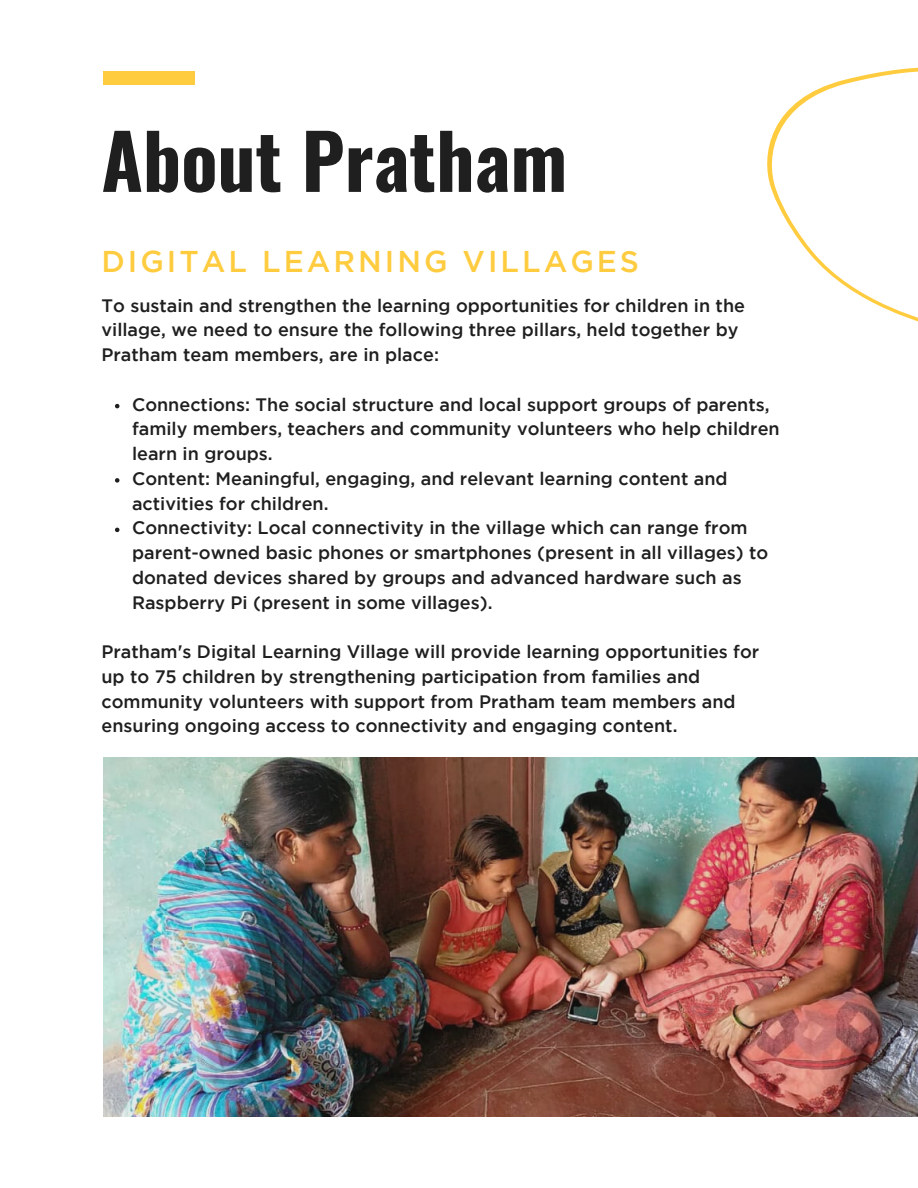
<style>
.page{position:relative;width:918px;height:1188px;background:#fff}
.page>*{position:absolute;margin:0;border:0;box-sizing:border-box;transform-origin:0 0}
.t1{font:700 75.45px "Oswald";color:#1f1f1f}
.t2{font:500 30px "Gotham";letter-spacing:.1em;color:#ffcc40}
.t3{font:500 18px/24.8px "Gotham";color:#1f1f1f}
</style>
<div class="page">
<svg style="left:115px;top:404px;width:4px;height:4px"></svg>
<svg style="left:115px;top:478px;width:4px;height:5px"></svg>
<svg style="left:115px;top:528px;width:4px;height:4px"></svg>
<div style="left:104px;top:72px;width:91px;height:13px;background:#ffcc40"></div>
<img style="left:104px;top:758px;width:814px;height:358px">
<svg style="left:767px;top:67px;width:151px;height:255px"></svg>
<h1 class="t1" style="left:101px;top:102px;width:467px">About Pratham</h1>
<h2 class="t2" style="left:101px;top:251px;width:539px">DIGITAL LEARNING VILLAGES</h2>
<p class="t3" style="left:101px;top:294px;width:645px">To sustain and strengthen the learning opportunities for children in the village, we need to ensure the following three pillars, held together by<br>Pratham team members, are in place:</p>
<p class="t3" style="left:132px;top:393px;width:649px">Connections: The social structure and local support groups of parents, family members, teachers and community volunteers who help children learn in groups.<br>Content: Meaningful, engaging, and relevant learning content and activities for children.<br>Connectivity: Local connectivity in the village which can range from parent-owned basic phones or smartphones (present in all villages) to donated devices shared by groups and advanced hardware such as Raspberry Pi (present in some villages).</p>
<p class="t3" style="left:101px;top:641px;width:659px">Pratham's Digital Learning Village will provide learning opportunities for up to 75 children by strengthening participation from families and community volunteers with support from Pratham team members and ensuring ongoing access to connectivity and engaging content.</p>
</div>
